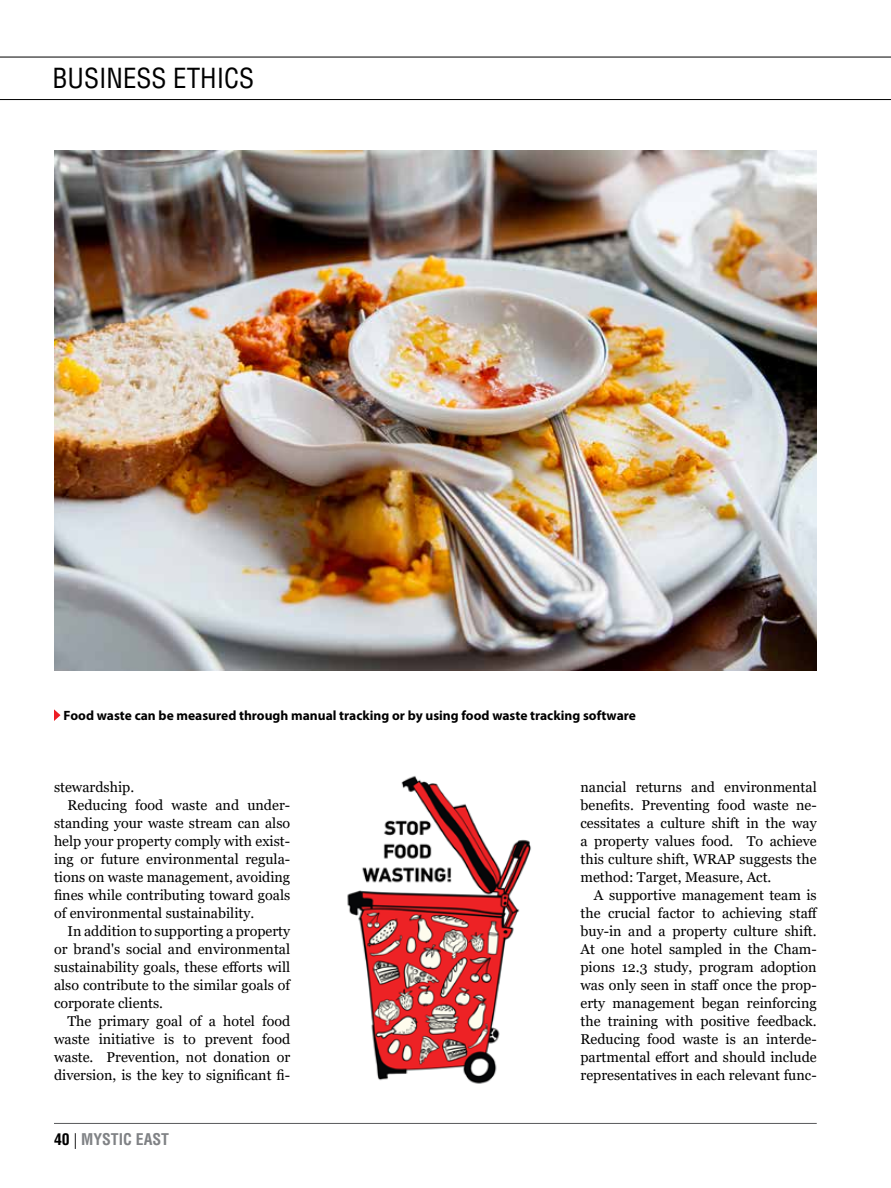
<style>
.page{position:relative;width:891px;height:1188px;background:#fff}
.page>*{position:absolute;margin:0;border:0;box-sizing:border-box;transform-origin:0 0}
.t1{font:condensed 27px "Helvetica LT Std";color:#000}
.t2{font:700 condensed 15.75px "Helvetica LT Std";color:#808285}
.t3{font:14.25px/18px "Georgia";color:#000;text-align:justify}
.t4{font:700 13.5px "Myriad Pro";color:#000}
.s1{color:#000}
.s2{font-weight:300;font-stretch:normal;color:#000}
</style>
<div class="page">
<hr style="left:54px;top:1123px;width:763px;height:1px;background:#58595b">
<hr style="left:0;top:57px;width:891px;height:1px;background:#000">
<hr style="left:0;top:99px;width:891px;height:1px;background:#000">
<img style="left:54px;top:151px;width:763px;height:519px">
<svg style="left:54px;top:709px;width:7px;height:12px"></svg>
<img style="left:347px;top:776px;width:184px;height:308px">
<h1 class="t1" style="left:52px;top:61px;width:203px">BUSINESS ETHICS</h1>
<p class="t4" style="left:64px;top:707px;width:574px">Food waste can be measured through manual tracking or by using food waste tracking software</p>
<p class="t3" style="left:54px;top:778px;width:82px">stewardship.</p>
<p class="t3" style="left:67px;top:796px;width:224px">Reducing food waste and under-</p>
<p class="t3" style="left:54px;top:814px;width:238px">standing your waste stream can also</p>
<p class="t3" style="left:54px;top:832px;width:238px">help your property comply with exist-</p>
<p class="t3" style="left:54px;top:850px;width:238px">ing or future environmental regula-</p>
<p class="t3" style="left:54px;top:868px;width:238px">tions on waste management, avoiding</p>
<p class="t3" style="left:54px;top:886px;width:238px">fines while contributing toward goals</p>
<p class="t3" style="left:54px;top:904px;width:202px">of environmental sustainability.</p>
<p class="t3" style="left:67px;top:922px;width:224px">In addition to supporting a property</p>
<p class="t3" style="left:54px;top:940px;width:238px">or brand's social and environmental</p>
<p class="t3" style="left:54px;top:958px;width:238px">sustainability goals, these efforts will</p>
<p class="t3" style="left:54px;top:976px;width:238px">also contribute to the similar goals of</p>
<p class="t3" style="left:54px;top:994px;width:111px">corporate clients.</p>
<p class="t3" style="left:67px;top:1012px;width:224px">The primary goal of a hotel food</p>
<p class="t3" style="left:54px;top:1030px;width:238px">waste initiative is to prevent food</p>
<p class="t3" style="left:54px;top:1048px;width:238px">waste. Prevention, not donation or</p>
<p class="t3" style="left:54px;top:1066px;width:238px">diversion, is the key to significant fi-</p>
<p class="t2" style="left:54px;top:1130px;width:117px"><span class="s1">40</span> <span class="s2">|</span> MYSTIC EAST</p>
<p class="t3" style="left:580px;top:778px;width:238px">nancial returns and environmental benefits. Preventing food waste ne&shy;cessitates a culture shift in the way a property values food. To achieve this culture shift, WRAP suggests the method: Target, Measure, Act.</p>
<p class="t3" style="left:580px;top:886px;width:239px;text-indent:13px">A supportive management team is the crucial factor to achieving staff buy-in and a property culture shift.<br>At one hotel sampled in the Cham&shy;pions 12.3 study, program adoption was only seen in staff once the prop&shy;erty management began reinforcing the training with positive feedback.<br>Reducing food waste is an interde&shy;partmental effort and should include representatives in each relevant func-</p>
</div>
